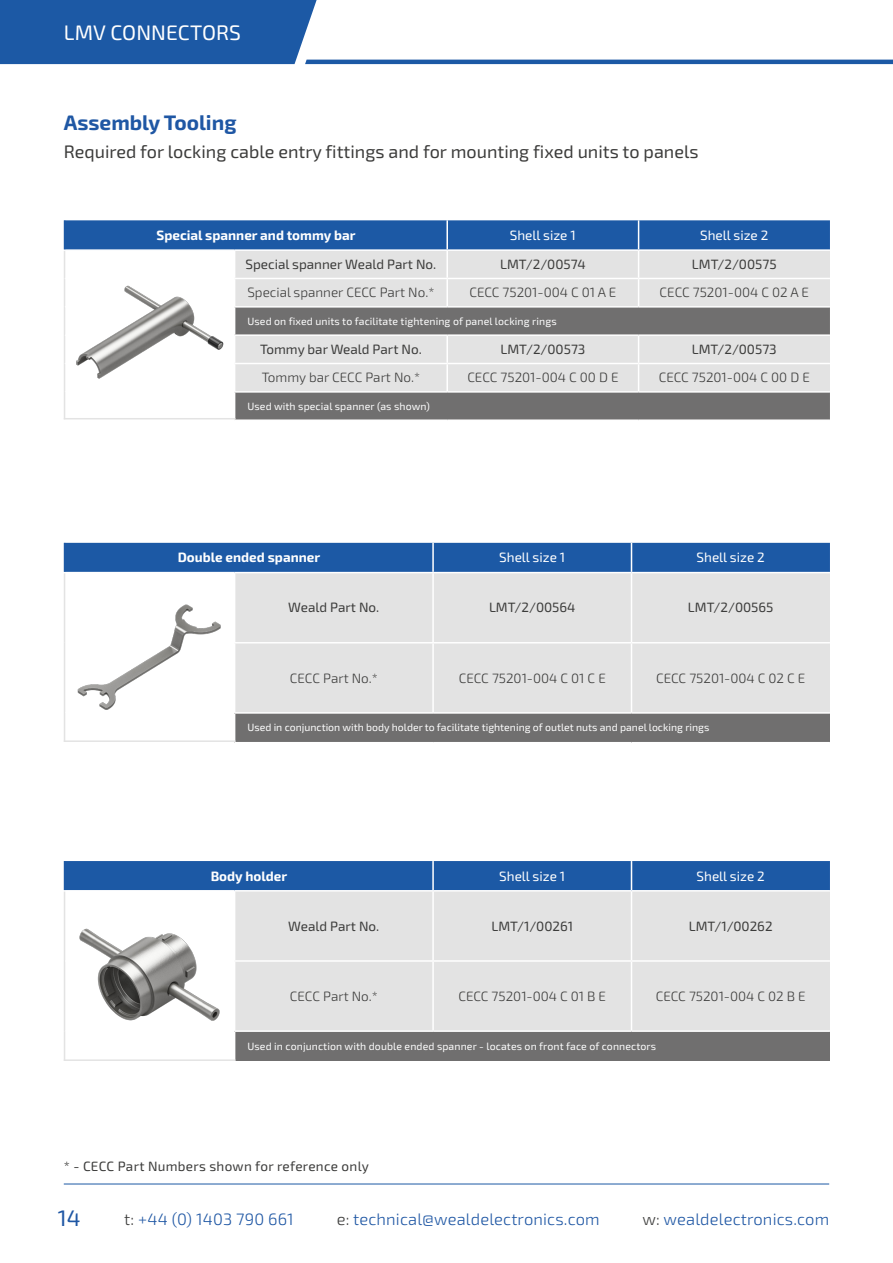
<style>
.page{position:relative;width:893px;height:1263px;background:#fff}
.page>*{position:absolute;margin:0;border:0;box-sizing:border-box;transform-origin:0 0}
.t1{font:22.5px "Exo 2";color:#1f57a4}
.t2{font:700 21px "Exo 2";color:#1f57a4}
.t3{font:21px "Exo 2";letter-spacing:.005em;color:#fff}
.t4{font:18px "Exo 2";color:#3c3c3b}
.t5{font:300 16.5px "Exo 2";letter-spacing:.01em;color:#1f57a4}
.t6{font:300 13.5px "Exo 2";color:#3c3c3b}
.t7{font:13.5px "Exo 2";color:#3c3c3b}
.t8{font:13.5px "Exo 2";color:#fff}
.t9{font:700 13.5px "Exo 2";color:#fff}
.t10{font:13.5px "Exo 2";letter-spacing:.02em;color:#3c3c3b}
.t11{font:10.5px "Exo 2";letter-spacing:.01em;color:#fff}
.s1{color:#3c3c3b}
</style>
<div class="page">
<hr style="left:64px;top:1183px;width:765px;height:1px;background:#1c59a5">
<svg style="left:0;top:0;width:893px;height:64px"></svg>
<svg style="left:64px;top:220px;width:766px;height:199px;background:#a5b0bd"></svg>
<img style="left:65px;top:257px;width:169px;height:150px">
<hr style="left:64px;top:418px;width:171px;height:1px;background:#e3e3e3">
<div style="left:235px;top:891px;width:595px;height:139px;background:#e3e3e3"></div>
<div style="left:235px;top:1031px;width:595px;height:30px;background:#706f6f"></div>
<hr style="left:432px;top:891px;width:2px;height:69px;background:#fff">
<hr style="left:631px;top:891px;width:1px;height:69px;background:#fff">
<hr style="left:235px;top:960px;width:198px;height:2px;background:#fff">
<hr style="left:433px;top:960px;width:198px;height:2px;background:#fff">
<hr style="left:432px;top:962px;width:2px;height:68px;background:#fff">
<hr style="left:631px;top:960px;width:199px;height:2px;background:#fff">
<hr style="left:631px;top:962px;width:1px;height:68px;background:#fff">
<hr style="left:235px;top:1030px;width:198px;height:2px;background:#fff">
<hr style="left:433px;top:1030px;width:198px;height:2px;background:#fff">
<hr style="left:631px;top:1030px;width:199px;height:2px;background:#fff">
<hr style="left:64px;top:891px;width:1px;height:70px;background:#e3e3e3">
<hr style="left:64px;top:961px;width:1px;height:70px;background:#e3e3e3">
<svg style="left:64px;top:861px;width:766px;height:30px;background:#245fa8"></svg>
<hr style="left:64px;top:1031px;width:1px;height:30px;background:#e3e3e3">
<img style="left:79px;top:928px;width:141px;height:93px">
<hr style="left:64px;top:1059px;width:171px;height:2px;background:#e3e3e3">
<div style="left:235px;top:573px;width:595px;height:139px;background:#e3e3e3"></div>
<div style="left:235px;top:713px;width:595px;height:30px;background:#706f6f"></div>
<hr style="left:432px;top:573px;width:2px;height:69px;background:#fff">
<hr style="left:631px;top:573px;width:1px;height:69px;background:#fff">
<hr style="left:234px;top:642px;width:199px;height:1px;background:#fff">
<hr style="left:433px;top:642px;width:198px;height:1px;background:#fff">
<hr style="left:432px;top:643px;width:2px;height:69px;background:#fff">
<hr style="left:631px;top:642px;width:199px;height:1px;background:#fff">
<hr style="left:631px;top:643px;width:1px;height:69px;background:#fff">
<hr style="left:235px;top:712px;width:198px;height:2px;background:#fff">
<hr style="left:433px;top:712px;width:198px;height:2px;background:#fff">
<hr style="left:631px;top:712px;width:199px;height:2px;background:#fff">
<hr style="left:64px;top:573px;width:1px;height:70px;background:#e3e3e3">
<hr style="left:64px;top:643px;width:1px;height:70px;background:#e3e3e3">
<svg style="left:64px;top:543px;width:766px;height:30px;background:#255fa8"></svg>
<svg style="left:64px;top:713px;width:1px;height:27px"></svg>
<hr style="left:235px;top:742px;width:198px;height:1px;background:#fff">
<hr style="left:433px;top:742px;width:198px;height:1px;background:#fff">
<hr style="left:631px;top:742px;width:199px;height:1px;background:#fff">
<img style="left:77px;top:604px;width:144px;height:106px">
<hr style="left:64px;top:740px;width:171px;height:2px;background:#e3e3e3">
<h2 class="t3" style="left:64px;top:20px;width:179px">LMV CONNECTORS</h2>
<h2 class="t2" style="left:64px;top:110px;width:174px">Assembly Tooling</h2>
<h3 class="t4" style="left:64px;top:141px;width:636px">Required for locking cable entry fittings and for mounting fixed units to panels</h3>
<p class="t9" style="left:156px;top:227px;width:201px">Special spanner and tommy bar</p>
<p class="t8" style="left:510px;top:227px;width:68px">Shell size 1</p>
<p class="t8" style="left:700px;top:227px;width:70px">Shell size 2</p>
<p class="t7" style="left:245px;top:256px;width:192px">Special spanner Weald Part No.</p>
<p class="t7" style="left:500px;top:256px;width:87px">LMT/2/00574</p>
<p class="t7" style="left:692px;top:256px;width:86px">LMT/2/00575</p>
<p class="t6" style="left:247px;top:285px;width:188px">Special spanner CECC Part No.*</p>
<p class="t6" style="left:469px;top:285px;width:149px">CECC 75201-004 C 01 A E</p>
<p class="t6" style="left:660px;top:285px;width:151px">CECC 75201-004 C 02 A E</p>
<p class="t11" style="left:247px;top:315px;width:311px">Used on fixed units to facilitate tightening of panel locking rings</p>
<p class="t7" style="left:260px;top:341px;width:163px">Tommy bar Weald Part No.</p>
<p class="t7" style="left:500px;top:341px;width:86px">LMT/2/00573</p>
<p class="t7" style="left:692px;top:341px;width:86px">LMT/2/00573</p>
<p class="t6" style="left:262px;top:370px;width:160px">Tommy bar CECC Part No.*</p>
<p class="t6" style="left:467px;top:370px;width:153px">CECC 75201-004 C 00 D E</p>
<p class="t6" style="left:659px;top:370px;width:153px">CECC 75201-004 C 00 D E</p>
<p class="t11" style="left:247px;top:400px;width:184px">Used with special spanner (as shown)</p>
<p class="t9" style="left:178px;top:550px;width:144px">Double ended spanner</p>
<p class="t8" style="left:499px;top:550px;width:68px">Shell size 1</p>
<p class="t8" style="left:697px;top:550px;width:70px">Shell size 2</p>
<p class="t7" style="left:288px;top:600px;width:93px">Weald Part No.</p>
<p class="t7" style="left:489px;top:600px;width:88px">LMT/2/00564</p>
<p class="t7" style="left:688px;top:600px;width:87px">LMT/2/00565</p>
<p class="t6" style="left:290px;top:670px;width:90px">CECC Part No.*</p>
<p class="t6" style="left:459px;top:670px;width:149px">CECC 75201-004 C 01 C E</p>
<p class="t6" style="left:656px;top:670px;width:151px">CECC 75201-004 C 02 C E</p>
<p class="t11" style="left:247px;top:722px;width:464px">Used in conjunction with body holder to facilitate tightening of outlet nuts and panel locking rings</p>
<p class="t9" style="left:211px;top:868px;width:78px">Body holder</p>
<p class="t8" style="left:499px;top:868px;width:68px">Shell size 1</p>
<p class="t8" style="left:697px;top:868px;width:70px">Shell size 2</p>
<p class="t7" style="left:288px;top:918px;width:93px">Weald Part No.</p>
<p class="t7" style="left:491px;top:918px;width:83px">LMT/1/00261</p>
<p class="t7" style="left:689px;top:918px;width:85px">LMT/1/00262</p>
<p class="t6" style="left:290px;top:988px;width:90px">CECC Part No.*</p>
<p class="t6" style="left:458px;top:988px;width:149px">CECC 75201-004 C 01 B E</p>
<p class="t6" style="left:656px;top:988px;width:151px">CECC 75201-004 C 02 B E</p>
<p class="t11" style="left:247px;top:1040px;width:410px">Used in conjunction with double ended spanner - locates on front face of connectors</p>
<p class="t10" style="left:64px;top:1158px;width:307px">* - CECC Part Numbers shown for reference only</p>
<h1 class="t1" style="left:58px;top:1204px;width:24px">14</h1>
<h3 class="t5" style="left:124px;top:1209px;width:171px"><span class="s1">t:</span> +44 (0) 1403 790 661</h3>
<h3 class="t5" style="left:337px;top:1209px;width:265px"><span class="s1">e:</span> technical@wealdelectronics.com</h3>
<h3 class="t5" style="left:642px;top:1209px;width:188px"><span class="s1">w:</span> wealdelectronics.com</h3>
</div>
